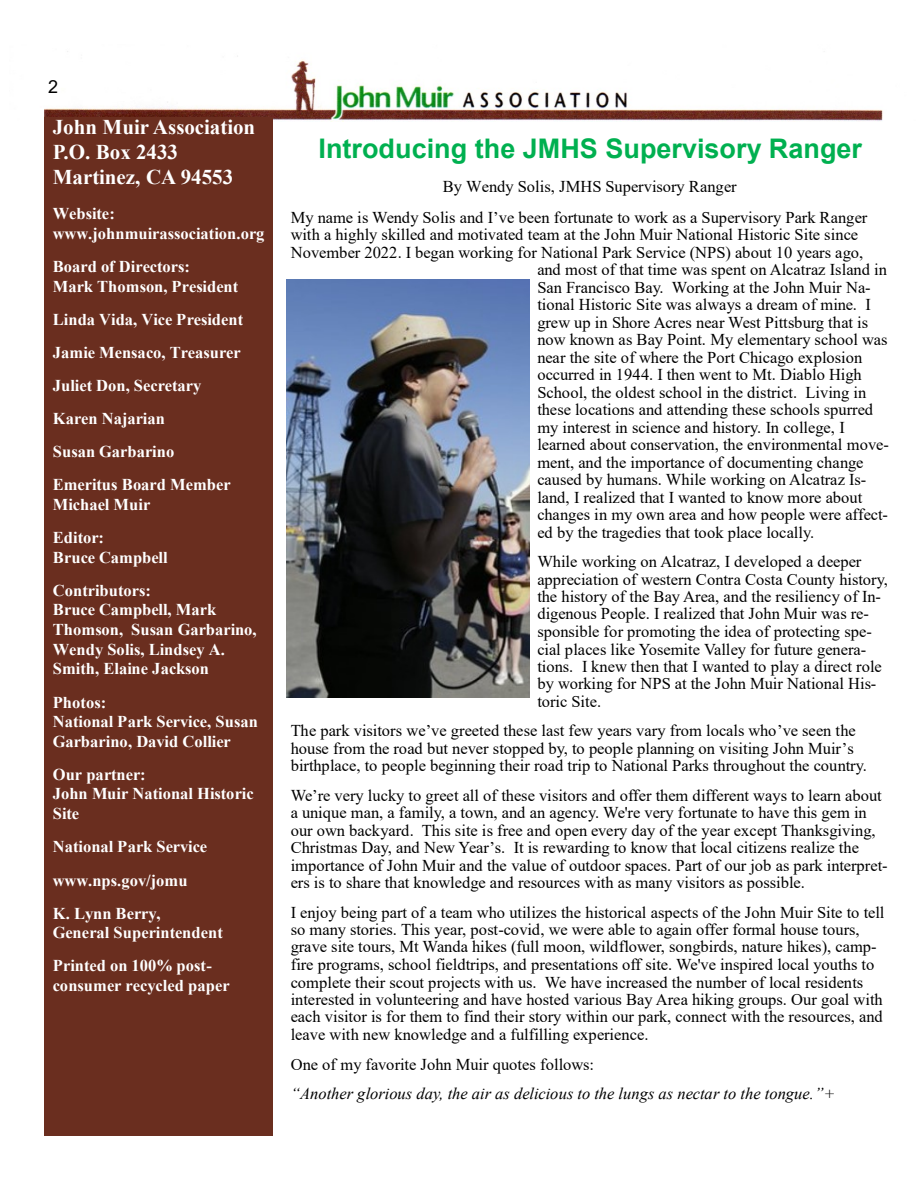
<style>
.page{position:relative;width:918px;height:1188px;background:#fff}
.page>*{position:absolute;margin:0;border:0;box-sizing:border-box;transform-origin:0 0}
.t1{font:700 27px "Arial";color:#00b050}
.t2{font:700 21px/24.9px "Times New Roman";color:#fff}
.t3{font:18px "Arial";color:#000}
.t4{font:16.5px/17.5px "Times New Roman";letter-spacing:-.005em;color:#000}
.t5{font:700 16.5px/33.2px "Times New Roman";color:#fff}
.t6{font:italic 16.5px/29.4px "Times New Roman";letter-spacing:.005em;color:#000}
.s1{font-style:normal}
</style>
<div class="page">
<img style="left:44px;top:51px;width:839px;height:71px">
<div style="left:44px;top:117px;width:228px;height:1019px;background:#6a2e1f"></div>
<img style="left:287px;top:280px;width:243px;height:417px">
<div style="left:843px;top:32px;width:65px;height:30px;background:#fff"></div>
<p class="t3" style="left:48px;top:74px;width:12px">2</p>
<p class="t2" style="left:53px;top:114px;width:204px">John Muir Association<br>P.O. Box 2433<br>Martinez, CA 94553</p>
<p class="t5" style="left:53px;top:204px;width:213px;line-height:19.5px">Website: www.johnmuirassociation.org</p>
<p class="t5" style="left:53px;top:256px;width:187px;line-height:19.8px">Board of Directors:<br>Mark Thomson, President</p>
<p class="t5" style="left:53px;top:302px;width:192px">Linda Vida, Vice President<br>Jamie Mensaco, Treasurer<br>Juliet Don, Secretary<br>Karen Najarian<br>Susan Garbarino<br>Emeritus Board Member</p>
<p class="t5" style="left:53px;top:488px;width:99px">Michael Muir<br>Editor:</p>
<p class="t5" style="left:53px;top:540px;width:116px">Bruce Campbell<br>Contributors:</p>
<p class="t5" style="left:53px;top:600px;width:205px;line-height:19.6px">Bruce Campbell, Mark<br>Thomson, Susan Garbarino,<br>Wendy Solis, Lindsey A.<br>Smith, Elaine Jackson</p>
<p class="t5" style="left:53px;top:692px;width:207px;line-height:19.6px">Photos:<br>National Park Service, Susan<br>Garbarino, David Collier</p>
<p class="t5" style="left:53px;top:764px;width:202px;line-height:19.6px">Our partner:<br>John Muir National Historic<br>Site</p>
<p class="t5" style="left:53px;top:830px;width:156px">National Park Service www.nps.gov/jomu<br>K. Lynn Berry,</p>
<p class="t5" style="left:53px;top:915px;width:172px">General Superintendent<br>Printed on 100% post-</p>
<p class="t5" style="left:53px;top:968px;width:178px">consumer recycled paper</p>
<p class="t1" style="left:319px;top:130px;width:545px">Introducing the JMHS Supervisory Ranger</p>
<p class="t4" style="left:291px;top:171px;width:578px;line-height:30.9px;text-indent:152px">By Wendy Solis, JMHS Supervisory Ranger<br>My name is Wendy Solis and I’ve been fortunate to work as a Supervisory Park Ranger</p>
<p class="t4" style="left:291px;top:226px;width:569px">with a highly skilled and motivated team at the John Muir National Historic Site since</p>
<p class="t4" style="left:291px;top:243px;width:574px">November 2022. I began working for National Park Service (NPS) about 10 years ago,</p>
<p class="t4" style="left:537px;top:260px;width:351px">and most of that time was spent on Alcatraz Island in</p>
<p class="t4" style="left:537px;top:278px;width:335px">San Francisco Bay. Working at the John Muir Na-</p>
<p class="t4" style="left:537px;top:295px;width:335px">tional Historic Site was always a dream of mine. I</p>
<p class="t4" style="left:537px;top:313px;width:332px">grew up in Shore Acres near West Pittsburg that is</p>
<p class="t4" style="left:537px;top:330px;width:352px">now known as Bay Point. My elementary school was</p>
<p class="t4" style="left:537px;top:348px;width:327px">near the site of where the Port Chicago explosion</p>
<p class="t4" style="left:537px;top:365px;width:326px">occurred in 1944. I then went to Mt. Diablo High</p>
<p class="t4" style="left:537px;top:383px;width:330px">School, the oldest school in the district. Living in</p>
<p class="t4" style="left:537px;top:400px;width:337px">these locations and attending these schools spurred</p>
<p class="t4" style="left:537px;top:418px;width:309px">my interest in science and history. In college, I</p>
<p class="t4" style="left:537px;top:435px;width:353px">learned about conservation, the environmental move-</p>
<p class="t4" style="left:537px;top:453px;width:328px">ment, and the importance of documenting change</p>
<p class="t4" style="left:537px;top:470px;width:330px">caused by humans. While working on Alcatraz Is-</p>
<p class="t4" style="left:537px;top:488px;width:326px">land, I realized that I wanted to know more about</p>
<p class="t4" style="left:537px;top:505px;width:352px">changes in my own area and how people were affect-</p>
<p class="t4" style="left:537px;top:523px;width:278px">ed by the tragedies that took place locally.</p>
<p class="t4" style="left:537px;top:552px;width:352px">While working on Alcatraz, I developed a deeper appreciation of western Contra Costa County history, the history of the Bay Area, and the resiliency of In&shy;digenous People. I realized that John Muir was re&shy;sponsible for promoting the idea of protecting spe&shy;cial places like Yosemite Valley for future genera&shy;tions. I knew then that I wanted to play a direct role by working for NPS at the John Muir National His&shy;toric Site.</p>
<p class="t4" style="left:291px;top:722px;width:578px">The park visitors we’ve greeted these last few years vary from locals who’ve seen the house from the road but never stopped by, to people planning on visiting John Muir’s birthplace, to people beginning their road trip to National Parks throughout the country.</p>
<p class="t4" style="left:291px;top:786px;width:599px">We’re very lucky to greet all of these visitors and offer them different ways to learn about a unique man, a family, a town, and an agency. We're very fortunate to have this gem in our own backyard. This site is free and open every day of the year except Thanksgiving, Christmas Day, and New Year’s. It is rewarding to know that local citizens realize the importance of John Muir and the value of outdoor spaces. Part of our job as park interpret&shy;ers is to share that knowledge and resources with as many visitors as possible.</p>
<p class="t4" style="left:291px;top:903px;width:595px">I enjoy being part of a team who utilizes the historical aspects of the John Muir Site to tell so many stories. This year, post-covid, we were able to again offer formal house tours, grave site tours, Mt Wanda hikes (full moon, wildflower, songbirds, nature hikes), camp&shy;fire programs, school fieldtrips, and presentations off site. We've inspired local youths to complete their scout projects with us. We have increased the number of local residents interested in volunteering and have hosted various Bay Area hiking groups. Our goal with each visitor is for them to find their story within our park, connect with the resources, and leave with new knowledge and a fulfilling experience.</p>
<p class="t6" style="left:291px;top:1049px;width:546px"><span class="s1">One of my favorite John Muir quotes follows:<br></span>“Another glorious day, the air as delicious to the lungs as nectar to the tongue.”+</p>
</div>
